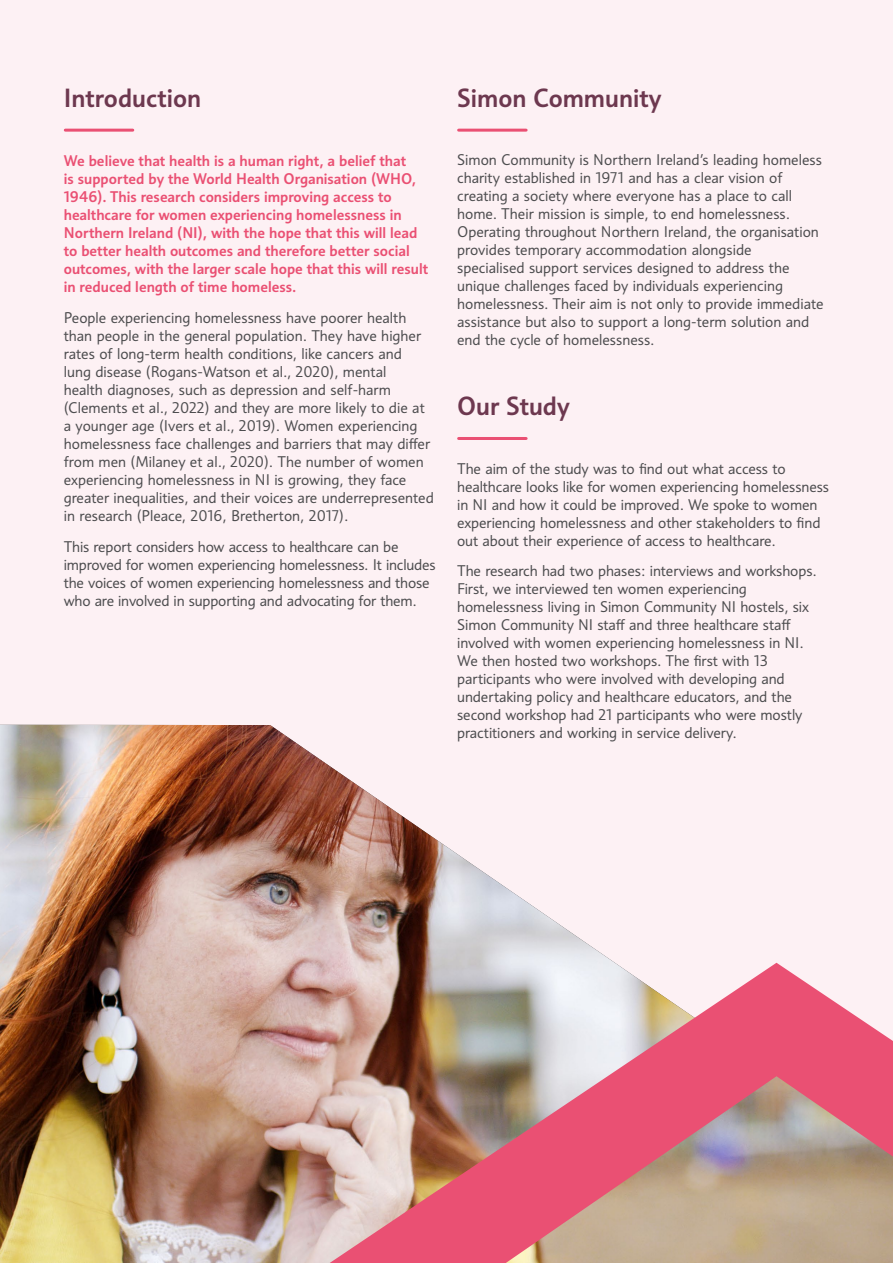
<style>
.page{position:relative;width:893px;height:1263px;background:#fdf1f4}
.page>*{position:absolute;margin:0;border:0;box-sizing:border-box;transform-origin:0 0}
.t1{font:500 25.5px "Informa Pro";color:#6d384f}
.t2{font:15px/18px "Informa Pro";letter-spacing:-.005em;color:#4d4d4f}
.t3{font:500 15px/18px "Informa Pro";color:#ea5073}
</style>
<div class="page">
<img style="left:0;top:725px;width:777px;height:538px">
<img style="left:330px;top:963px;width:563px;height:300px">
<hr style="left:65px;top:129px;width:68px;height:3px;background:#ea5073">
<hr style="left:459px;top:129px;width:67px;height:3px;background:#ea5073">
<hr style="left:459px;top:437px;width:67px;height:3px;background:#ea5073">
<h1 class="t1" style="left:64px;top:82px;width:139px">Introduction</h1>
<p class="t3" style="left:64px;top:152px;width:366px">We believe that health is a human right, a belief that<br>is supported by the World Health Organisation (WHO, 1946). This research considers improving access to healthcare for women experiencing homelessness in Northern Ireland (NI), with the hope that this will lead to better health outcomes and therefore better social outcomes, with the larger scale hope that this will result in reduced length of time homeless.</p>
<p class="t2" style="left:64px;top:308px;width:372px">People experiencing homelessness have poorer health than people in the general population. They have higher rates of long-term health conditions, like cancers and<br>lung disease (Rogans-Watson et al., 2020), mental<br>health diagnoses, such as depression and self-harm (Clements et al., 2022) and they are more likely to die at a younger age (Ivers et al., 2019). Women experiencing homelessness face challenges and barriers that may differ from men (Milaney et al., 2020). The number of women experiencing homelessness in NI is growing, they face greater inequalities, and their voices are underrepresented in research (Pleace, 2016, Bretherton, 2017).</p>
<p class="t2" style="left:64px;top:537px;width:374px">This report considers how access to healthcare can be improved for women experiencing homelessness. It includes the voices of women experiencing homelessness and those who are involved in supporting and advocating for them.</p>
<h1 class="t1" style="left:457px;top:82px;width:206px">Simon Community</h1>
<p class="t2" style="left:457px;top:151px;width:368px">Simon Community is Northern Ireland’s leading homeless charity established in 1971 and has a clear vision of creating a society where everyone has a place to call home. Their mission is simple, to end homelessness.<br>Operating throughout Northern Ireland, the organisation provides temporary accommodation alongside<br>specialised support services designed to address the unique challenges faced by individuals experiencing homelessness. Their aim is not only to provide immediate assistance but also to support a long-term solution and end the cycle of homelessness.</p>
<h1 class="t1" style="left:457px;top:390px;width:114px">Our Study</h1>
<p class="t2" style="left:457px;top:459px;width:374px">The aim of the study was to find out what access to healthcare looks like for women experiencing homelessness in NI and how it could be improved. We spoke to women experiencing homelessness and other stakeholders to find out about their experience of access to healthcare.</p>
<p class="t2" style="left:457px;top:562px;width:361px">The research had two phases: interviews and workshops.<br>First, we interviewed ten women experiencing homelessness living in Simon Community NI hostels, six Simon Community NI staff and three healthcare staff involved with women experiencing homelessness in NI.<br>We then hosted two workshops. The first with 13 participants who were involved with developing and undertaking policy and healthcare educators, and the second workshop had 21 participants who were mostly practitioners and working in service delivery.</p>
</div>
